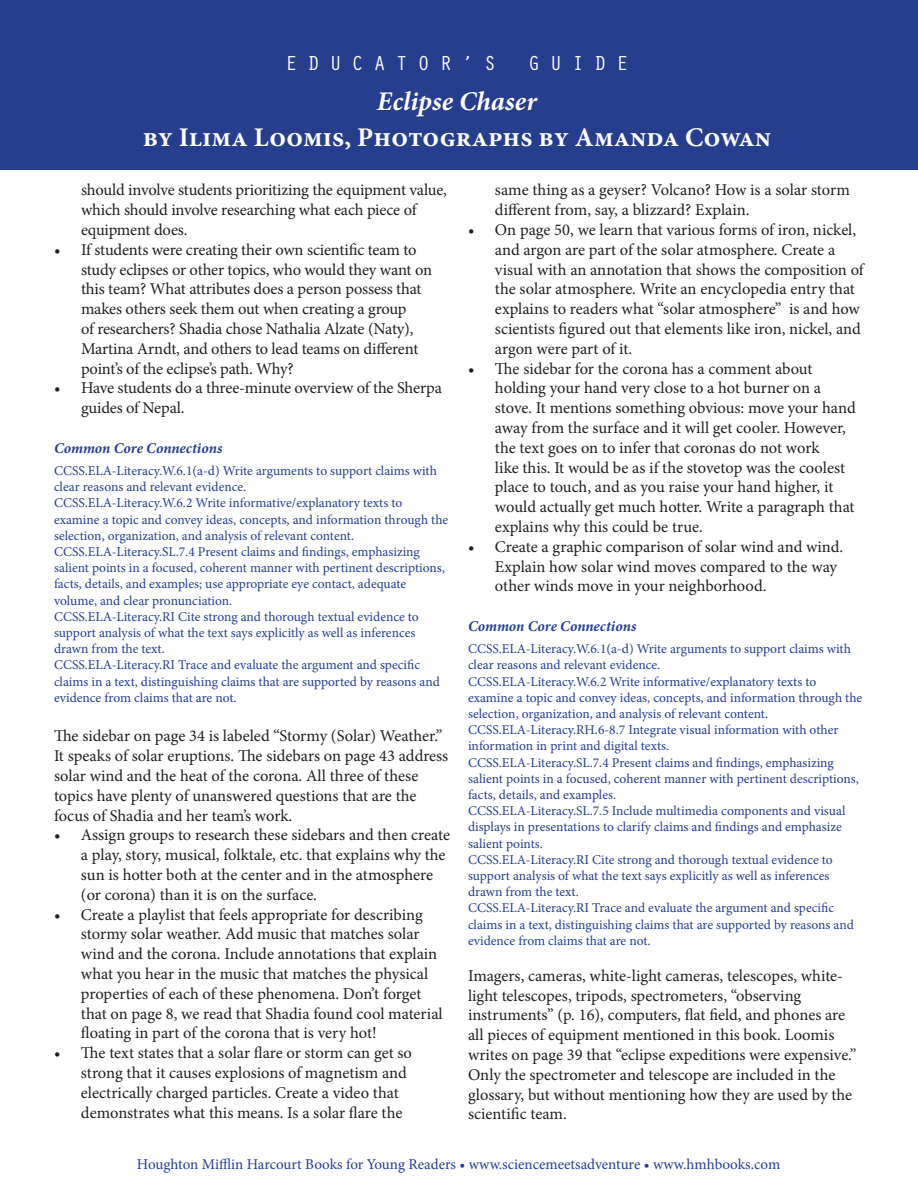
<style>
.page{position:relative;width:918px;height:1188px;background:#fff}
.page>*{position:absolute;margin:0;border:0;box-sizing:border-box;transform-origin:0 0}
.t1{font:700 27px "Minion Pro";color:#fff}
.t2{font:italic 700 27px "Minion Pro";letter-spacing:.005em;color:#fff}
.t3{font:21px "Orator Std";letter-spacing:.45em;color:#fff}
.t4{font:16.5px/19.8px "Minion Pro";color:#231f20}
.t5{font:15px "Minion Pro";color:#253f8e}
.t6{font:italic 700 15px "Minion Pro";letter-spacing:-.005em;color:#253f8e}
.t7{font:13.5px/16.2px "Minion Pro";color:#253f8e}
</style>
<div class="page">
<div style="left:0;top:0;width:918px;height:169px;background:#253f8e"></div>
<p class="t3" style="left:285px;top:48px;width:213px">EDUCATOR’S</p>
<p class="t3" style="left:528px;top:48px;width:102px">GUIDE</p>
<h1 class="t2" style="left:377px;top:82px;width:162px">Eclipse Chaser</h1>
<h1 class="t1" style="left:143px;top:118px;width:630px">by Ilima Loomis, Photographs by Amanda Cowan</h1>
<p class="t4" style="left:81px;top:180px;width:368px">should involve students prioritizing the equipment value, which should involve researching what each piece of equipment does.</p>
<p class="t4" style="left:81px;top:240px;width:353px;text-indent:-27px">• If students were creating their own scientific team to study eclipses or other topics, who would they want on this team? What attributes does a person possess that makes others seek them out when creating a group<br>of researchers? Shadia chose Nathalia Alzate (Naty), Martina Arndt, and others to lead teams on different point’s of the eclipse’s path. Why?</p>
<p class="t4" style="left:81px;top:378px;width:362px;text-indent:-27px">• Have students do a three-minute overview of the Sherpa guides of Nepal.</p>
<p class="t6" style="left:54px;top:437px;width:170px">Common Core Connections</p>
<p class="t7" style="left:54px;top:463px;width:396px">CCSS.ELA-Literacy.W.6.1(a-d) Write arguments to support claims with clear reasons and relevant evidence.<br>CCSS.ELA-Literacy.W.6.2 Write informative/explanatory texts to examine a topic and convey ideas, concepts, and information through the selection, organization, and analysis of relevant content.<br>CCSS.ELA-Literacy.SL.7.4 Present claims and findings, emphasizing salient points in a focused, coherent manner with pertinent descriptions, facts, details, and examples; use appropriate eye contact, adequate volume, and clear pronunciation.<br>CCSS.ELA-Literacy.RI Cite strong and thorough textual evidence to support analysis of what the text says explicitly as well as inferences drawn from the text.<br>CCSS.ELA-Literacy.RI Trace and evaluate the argument and specific claims in a text, distinguishing claims that are supported by reasons and evidence from claims that are not.</p>
<p class="t4" style="left:54px;top:726px;width:396px">The sidebar on page 34 is labeled “Stormy (Solar) Weather.” It speaks of solar eruptions. The sidebars on page 43 address solar wind and the heat of the corona. All three of these topics have plenty of unanswered questions that are the focus of Shadia and her team’s work.</p>
<p class="t4" style="left:81px;top:825px;width:371px;text-indent:-27px">• Assign groups to research these sidebars and then create a play, story, musical, folktale, etc. that explains why the sun is hotter both at the center and in the atmosphere (or corona) than it is on the surface.</p>
<p class="t4" style="left:81px;top:904px;width:363px;text-indent:-27px">• Create a playlist that feels appropriate for describing stormy solar weather. Add music that matches solar wind and the corona. Include annotations that explain what you hear in the music that matches the physical properties of each of these phenomena. Don’t forget that on page 8, we read that Shadia found cool material floating in part of the corona that is very hot!</p>
<p class="t4" style="left:81px;top:1043px;width:333px;text-indent:-27px">• The text states that a solar flare or storm can get so strong that it causes explosions of magnetism and electrically charged particles. Create a video that demonstrates what this means. Is a solar flare the</p>
<p class="t4" style="left:495px;top:180px;width:356px">same thing as a geyser? Volcano? How is a solar storm different from, say, a blizzard? Explain.</p>
<p class="t4" style="left:495px;top:220px;width:370px;text-indent:-27px">• On page 50, we learn that various forms of iron, nickel, and argon are part of the solar atmosphere. Create a visual with an annotation that shows the composition of the solar atmosphere. Write an encyclopedia entry that explains to readers what “solar atmosphere” is and how scientists figured out that elements like iron, nickel, and argon were part of it.</p>
<p class="t4" style="left:495px;top:358px;width:362px;text-indent:-27px">• The sidebar for the corona has a comment about holding your hand very close to a hot burner on a stove. It mentions something obvious: move your hand away from the surface and it will get cooler. However, the text goes on to infer that coronas do not work<br>like this. It would be as if the stovetop was the coolest place to touch, and as you raise your hand higher, it would actually get much hotter. Write a paragraph that explains why this could be true.</p>
<p class="t4" style="left:495px;top:537px;width:350px;text-indent:-27px">• Create a graphic comparison of solar wind and wind.<br>Explain how solar wind moves compared to the way other winds move in your neighborhood.</p>
<p class="t6" style="left:468px;top:615px;width:170px">Common Core Connections</p>
<p class="t7" style="left:468px;top:641px;width:396px">CCSS.ELA-Literacy.W.6.1(a-d) Write arguments to support claims with clear reasons and relevant evidence.<br>CCSS.ELA-Literacy.W.6.2 Write informative/explanatory texts to examine a topic and convey ideas, concepts, and information through the selection, organization, and analysis of relevant content.<br>CCSS.ELA-Literacy.RH.6-8.7 Integrate visual information with other information in print and digital texts.<br>CCSS.ELA-Literacy.SL.7.4 Present claims and findings, emphasizing salient points in a focused, coherent manner with pertinent descriptions, facts, details, and examples.<br>CCSS.ELA-Literacy.SL.7.5 Include multimedia components and visual displays in presentations to clarify claims and findings and emphasize salient points.<br>CCSS.ELA-Literacy.RI Cite strong and thorough textual evidence to support analysis of what the text says explicitly as well as inferences drawn from the text.<br>CCSS.ELA-Literacy.RI Trace and evaluate the argument and specific claims in a text, distinguishing claims that are supported by reasons and evidence from claims that are not.</p>
<p class="t4" style="left:468px;top:966px;width:390px">Imagers, cameras, white-light cameras, telescopes, white&shy;light telescopes, tripods, spectrometers, “observing instruments” (p. 16), computers, flat field, and phones are all pieces of equipment mentioned in this book. Loomis writes on page 39 that “eclipse expeditions were expensive.” Only the spectrometer and telescope are included in the glossary, but without mentioning how they are used by the scientific team.</p>
<p class="t5" style="left:137px;top:1154px;width:645px">Houghton Mifflin Harcourt Books for Young Readers • www.sciencemeetsadventure • www.hmhbooks.com</p>
</div>
